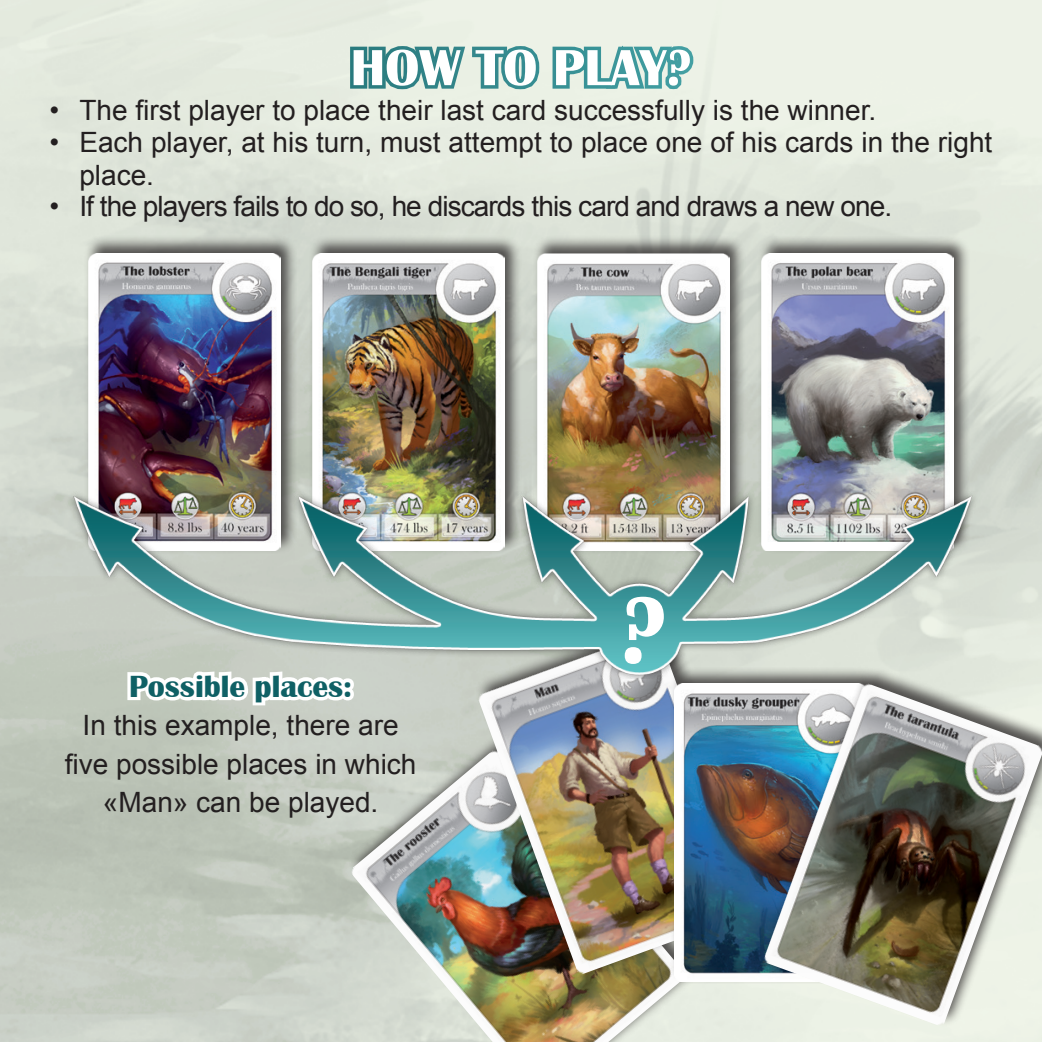
<style>
.page{position:relative;width:1042px;height:1042px;background:#fff}
.page>*{position:absolute;margin:0;border:0;box-sizing:border-box;transform-origin:0 0}
.t1{font:700 98px "Britannic";color:#fff}
.t2{font:700 52.5px "Britannic";color:#fff}
.t3{font:700 31.5px "Britannic";color:#0f6065}
.t4{font:28px/38.5px "Arial";color:#231f20;text-align:center}
.t5{font:28px "Arial";letter-spacing:-.035em;color:#231f20}
</style>
<div class="page">
<div style="left:348px;top:733px;width:352px;height:309px;background:#231f20;opacity:.75"></div>
<img style="left:349px;top:748px;width:338px;height:294px">
<img style="left:477px;top:678px;width:193px;height:297px">
<div style="left:670px;top:666px;width:213px;height:318px;background:#231f20;opacity:.75"></div>
<img style="left:674px;top:684px;width:88px;height:297px">
<img style="left:763px;top:682px;width:279px;height:345px">
<div style="left:757px;top:236px;width:213px;height:317px;background:#231f20;opacity:.75"></div>
<img style="left:762px;top:253px;width:191px;height:238px">
<div style="left:84px;top:235px;width:213px;height:318px;background:#231f20;opacity:.75"></div>
<img style="left:89px;top:253px;width:191px;height:238px">
<div style="left:309px;top:235px;width:213px;height:318px;background:#231f20;opacity:.75"></div>
<img style="left:313px;top:253px;width:191px;height:238px">
<div style="left:533px;top:235px;width:213px;height:318px;background:#231f20;opacity:.75"></div>
<img style="left:537px;top:253px;width:192px;height:238px">
<img style="left:50px;top:491px;width:942px;height:187px">
<svg style="left:124px;top:667px;width:226px;height:42px"></svg>
<div style="left:341px;top:688px;width:13px;height:12px;border:7px solid #fff;border-radius:50%"></div>
<div style="left:341px;top:678px;width:13px;height:13px;border:7px solid #fff;border-radius:50%"></div>
<svg style="left:347px;top:38px;width:196px;height:62px;background:#92bcb8"></svg>
<svg style="left:549px;top:41px;width:150px;height:52px;background:#8abfbc"></svg>
<h2 class="t2" style="left:351px;top:38px;width:342px">HOW TO PLAY?</h2>
<p class="t4" style="left:50px;top:91px;width:828px">• The first player to place their last card successfully is the winner.</p>
<p class="t4" style="left:79px;top:127px;width:914px;line-height:32.2px;text-align:left;text-indent:-30px">• Each player, at his turn, must attempt to place one of his cards in the right place.</p>
<p class="t5" style="left:50px;top:188px;width:844px">• If the players fails to do so, he discards this card and draws a new one.</p>
<p class="t3" style="left:129px;top:668px;width:225px">Possible places:</p>
<p class="t4" style="left:65px;top:706px;width:353px">In this example, there are five possible places in which «Man» can be played.</p>
<h1 class="t1" style="left:620px;top:575px;width:48px">?</h1>
</div>
